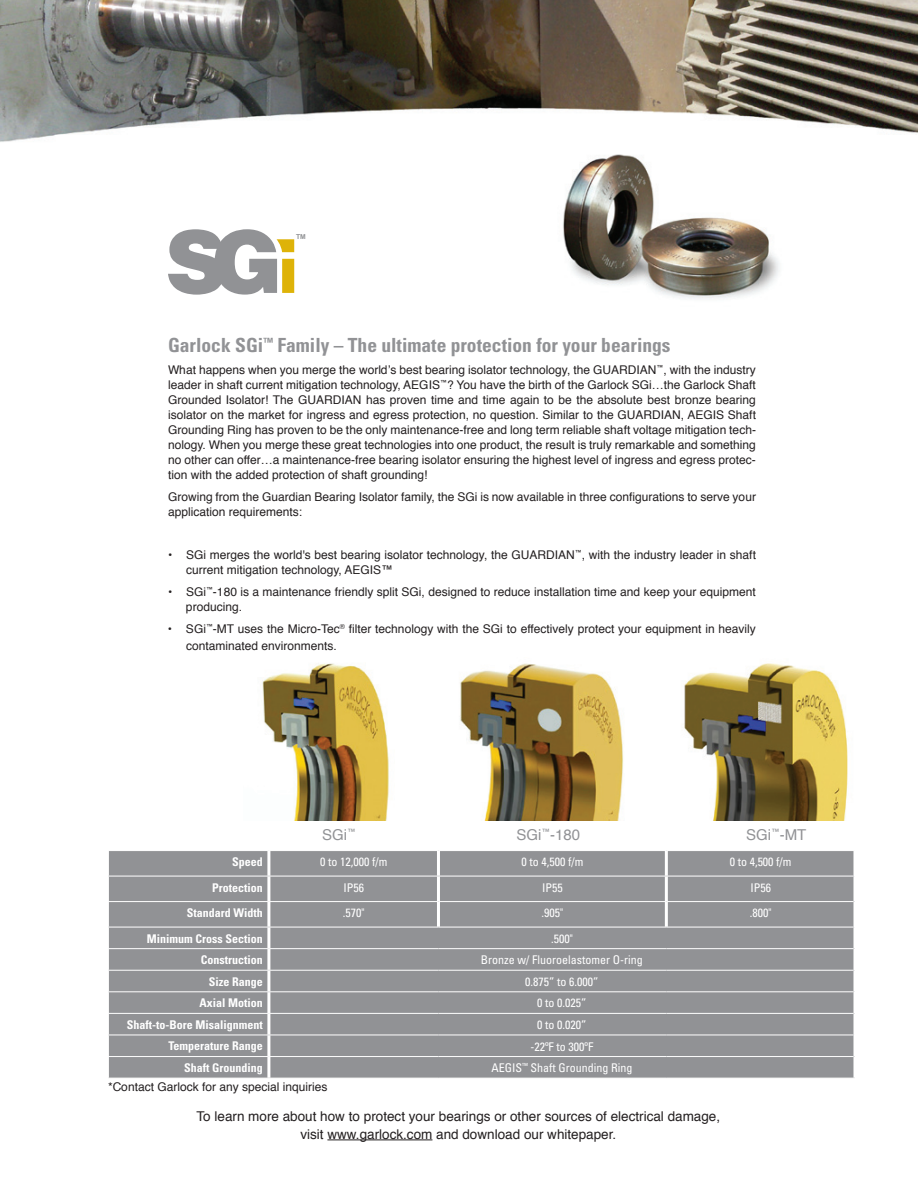
<style>
.page{position:relative;width:918px;height:1188px;background:#fff}
.page>*{position:absolute;margin:0;border:0;box-sizing:border-box;transform-origin:0 0}
.t1{font:700 condensed 19.5px "Univers";color:#919295}
.t2{font:15px "Helvetica";color:#919295}
.t3{font:13.5px/18px "Helvetica";color:#231f20;text-align:center}
.t4{font:12px/15px "Helvetica";color:#231f20}
.t5{font:condensed 12px "Univers";color:#fff}
.t6{font:700 condensed 12px "Univers";color:#fff}
.t7{font:700 6.75px "Arial";color:#919295}
</style>
<div class="page">
<img style="left:460px;top:663px;width:164px;height:158px">
<img style="left:684px;top:663px;width:164px;height:157px">
<img style="left:262px;top:663px;width:127px;height:157px">
<div style="left:109px;top:851px;width:744px;height:227px;background:#919295"></div>
<hr style="left:108px;top:876px;width:161px;height:1px;background:#fff">
<hr style="left:108px;top:901px;width:161px;height:1px;background:#fff">
<hr style="left:108px;top:927px;width:161px;height:1px;background:#fff">
<hr style="left:108px;top:948px;width:161px;height:1px;background:#fff">
<hr style="left:108px;top:970px;width:161px;height:1px;background:#fff">
<hr style="left:108px;top:991px;width:161px;height:1px;background:#fff">
<hr style="left:108px;top:1013px;width:161px;height:1px;background:#fff">
<hr style="left:108px;top:1035px;width:161px;height:1px;background:#fff">
<hr style="left:108px;top:1056px;width:161px;height:1px;background:#fff">
<hr style="left:269px;top:876px;width:169px;height:1px;background:#fff">
<hr style="left:438px;top:876px;width:228px;height:1px;background:#fff">
<hr style="left:666px;top:876px;width:187px;height:1px;background:#fff">
<hr style="left:269px;top:901px;width:169px;height:1px;background:#fff">
<hr style="left:438px;top:901px;width:228px;height:1px;background:#fff">
<hr style="left:666px;top:901px;width:187px;height:1px;background:#fff">
<hr style="left:269px;top:927px;width:169px;height:1px;background:#fff">
<hr style="left:438px;top:927px;width:228px;height:1px;background:#fff">
<hr style="left:666px;top:927px;width:187px;height:1px;background:#fff">
<hr style="left:269px;top:948px;width:169px;height:1px;background:#fff">
<hr style="left:438px;top:948px;width:228px;height:1px;background:#fff">
<hr style="left:666px;top:948px;width:187px;height:1px;background:#fff">
<hr style="left:269px;top:970px;width:169px;height:1px;background:#fff">
<hr style="left:438px;top:970px;width:228px;height:1px;background:#fff">
<hr style="left:666px;top:970px;width:187px;height:1px;background:#fff">
<hr style="left:269px;top:991px;width:169px;height:1px;background:#fff">
<hr style="left:438px;top:991px;width:228px;height:1px;background:#fff">
<hr style="left:666px;top:991px;width:187px;height:1px;background:#fff">
<hr style="left:269px;top:1013px;width:169px;height:1px;background:#fff">
<hr style="left:438px;top:1013px;width:228px;height:1px;background:#fff">
<hr style="left:666px;top:1013px;width:187px;height:1px;background:#fff">
<hr style="left:269px;top:1035px;width:169px;height:1px;background:#fff">
<hr style="left:438px;top:1035px;width:228px;height:1px;background:#fff">
<hr style="left:666px;top:1035px;width:187px;height:1px;background:#fff">
<hr style="left:269px;top:1056px;width:169px;height:1px;background:#fff">
<hr style="left:438px;top:1056px;width:228px;height:1px;background:#fff">
<hr style="left:666px;top:1056px;width:187px;height:1px;background:#fff">
<hr style="left:267px;top:851px;width:3px;height:25px;background:#fff">
<hr style="left:437px;top:851px;width:3px;height:25px;background:#fff">
<hr style="left:665px;top:851px;width:3px;height:25px;background:#fff">
<hr style="left:267px;top:876px;width:3px;height:25px;background:#fff">
<hr style="left:437px;top:876px;width:3px;height:25px;background:#fff">
<hr style="left:665px;top:876px;width:3px;height:25px;background:#fff">
<hr style="left:267px;top:902px;width:3px;height:25px;background:#fff">
<hr style="left:437px;top:902px;width:3px;height:25px;background:#fff">
<hr style="left:665px;top:902px;width:3px;height:25px;background:#fff">
<hr style="left:267px;top:927px;width:3px;height:21px;background:#fff">
<hr style="left:267px;top:949px;width:3px;height:21px;background:#fff">
<hr style="left:267px;top:971px;width:3px;height:20px;background:#fff">
<hr style="left:267px;top:992px;width:3px;height:21px;background:#fff">
<hr style="left:267px;top:1014px;width:3px;height:21px;background:#fff">
<hr style="left:267px;top:1035px;width:3px;height:21px;background:#fff">
<hr style="left:267px;top:1057px;width:3px;height:21px;background:#fff">
<img style="left:0;top:0;width:918px;height:293px">
<hr style="left:327px;top:1140px;width:105px;height:1px;background:#231f20">
<svg style="left:168px;top:229px;width:126px;height:66px"></svg>
<img style="left:544px;top:134px;width:243px;height:166px">
<p class="t7" style="left:296px;top:233px;width:11px">TM</p>
<h1 class="t1" style="left:168px;top:333px;width:504px">Garlock SGi<sup>™</sup> Family – The ultimate protection for your bearings</h1>
<p class="t4" style="left:168px;top:362px;width:590px;text-align:justify">What happens when you merge the world’s best bearing isolator technology, the GUARDIAN<sup>™</sup>, with the industry leader in shaft current mitigation technology, AEGIS<sup>™</sup>? You have the birth of the Garlock SGi…the Garlock Shaft Grounded Isolator! The GUARDIAN has proven time and time again to be the absolute best bronze bearing isolator on the market for ingress and egress protection, no question. Similar to the GUARDIAN, AEGIS Shaft Grounding Ring has proven to be the only maintenance-free and long term reliable shaft voltage mitigation tech&shy;nology. When you merge these great technologies into one product, the result is truly remarkable and something no other can offer…a maintenance-free bearing isolator ensuring the highest level of ingress and egress protec&shy;tion with the added protection of shaft grounding!</p>
<p class="t4" style="left:168px;top:489px;width:589px">Growing from the Guardian Bearing Isolator family, the SGi is now available in three configurations to serve your application requirements:</p>
<p class="t4" style="left:186px;top:548px;width:571px;text-indent:-18px">• SGi merges the world's best bearing isolator technology, the GUARDIAN<sup>™</sup>, with the industry leader in shaft current mitigation technology, AEGIS™</p>
<p class="t4" style="left:186px;top:584px;width:571px;text-indent:-18px">• SGi<sup>™</sup>-180 is a maintenance friendly split SGi, designed to reduce installation time and keep your equipment producing.</p>
<p class="t4" style="left:186px;top:620px;width:571px;line-height:17.2px;text-indent:-18px">• SGi<sup>™</sup>-MT uses the Micro-Tec<sup>®</sup> filter technology with the SGi to effectively protect your equipment in heavily contaminated environments.</p>
<p class="t2" style="left:322px;top:823px;width:35px">SGi<sup>™</sup></p>
<p class="t2" style="left:516px;top:823px;width:65px">SGi<sup>™</sup>-180</p>
<p class="t2" style="left:746px;top:823px;width:62px">SGi<sup>™</sup>-MT</p>
<p class="t6" style="left:232px;top:854px;width:32px">Speed</p>
<p class="t5" style="left:320px;top:854px;width:69px">0 to 12,000 f/m</p>
<p class="t5" style="left:521px;top:854px;width:63px">0 to 4,500 f/m</p>
<p class="t5" style="left:730px;top:854px;width:63px">0 to 4,500 f/m</p>
<p class="t6" style="left:212px;top:880px;width:52px">Protection</p>
<p class="t5" style="left:343px;top:880px;width:22px">IP56</p>
<p class="t5" style="left:542px;top:880px;width:22px">IP55</p>
<p class="t5" style="left:750px;top:880px;width:22px">IP56</p>
<p class="t6" style="left:187px;top:905px;width:78px">Standard Width</p>
<p class="t5" style="left:343px;top:905px;width:23px">.570"</p>
<p class="t5" style="left:542px;top:905px;width:23px">.905"</p>
<p class="t5" style="left:750px;top:905px;width:23px">.800"</p>
<p class="t6" style="left:147px;top:931px;width:117px">Minimum Cross Section</p>
<p class="t5" style="left:551px;top:931px;width:23px">.500"</p>
<p class="t6" style="left:201px;top:953px;width:64px">Construction</p>
<p class="t5" style="left:481px;top:952px;width:163px">Bronze w/ Fluoroelastomer O-ring</p>
<p class="t6" style="left:209px;top:974px;width:56px">Size Range</p>
<p class="t5" style="left:525px;top:974px;width:75px">0.875” to 6.000”</p>
<p class="t6" style="left:200px;top:996px;width:65px">Axial Motion</p>
<p class="t5" style="left:537px;top:996px;width:51px">0 to 0.025”</p>
<p class="t6" style="left:127px;top:1017px;width:137px">Shaft-to-Bore Misalignment</p>
<p class="t5" style="left:537px;top:1017px;width:51px">0 to 0.020”</p>
<p class="t6" style="left:168px;top:1039px;width:96px">Temperature Range</p>
<p class="t5" style="left:530px;top:1039px;width:65px">-22ºF to 300ºF</p>
<p class="t6" style="left:184px;top:1060px;width:80px">Shaft Grounding</p>
<p class="t5" style="left:491px;top:1060px;width:143px">AEGIS<sup>™</sup> Shaft Grounding Ring</p>
<p class="t4" style="left:108px;top:1080px;width:221px">*Contact Garlock for any special inquiries</p>
<p class="t3" style="left:197px;top:1108px;width:525px">To learn more about how to protect your bearings or other sources of electrical damage, visit www.garlock.com and download our whitepaper.</p>
</div>
